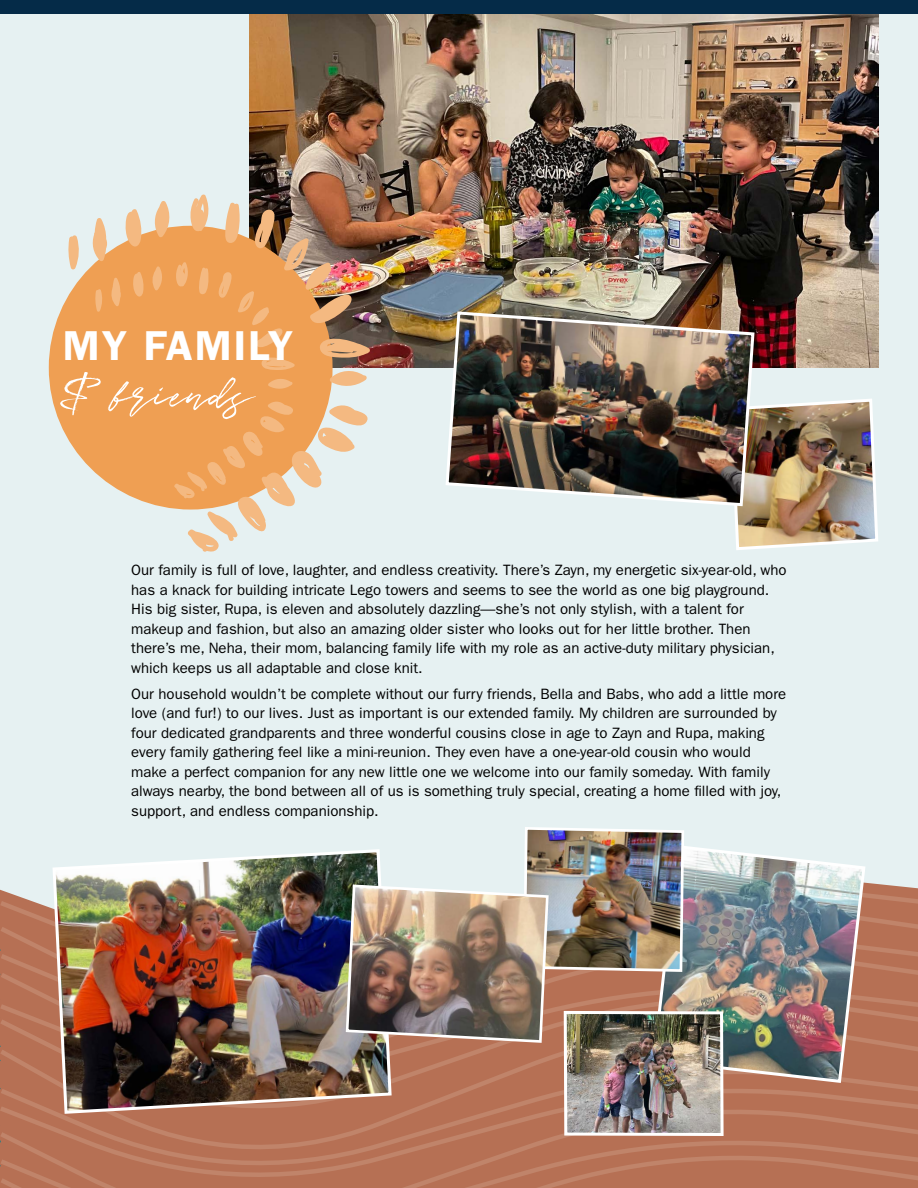
<style>
.page{position:relative;width:918px;height:1188px;background:#e6f1f2}
.page>*{position:absolute;margin:0;border:0;box-sizing:border-box;transform-origin:0 0}
.t1{font:72px "Riverside Avenue Alt";color:#fff}
.t2{font:600 42px "ITC Franklin Gothic Std";letter-spacing:.05em;color:#fff}
.t3{font:15px/19.5px "ITC Franklin Gothic Std";color:#000}
</style>
<div class="page">
<img style="left:250px;top:14px;width:629px;height:354px">
<img style="left:734px;top:399px;width:144px;height:151px">
<img style="left:444px;top:310px;width:312px;height:198px">
<div style="left:49px;top:226px;width:284px;height:284px;background:#ef9f53;border-radius:50%"></div>
<svg style="left:68px;top:235px;width:11px;height:35px"></svg>
<svg style="left:92px;top:218px;width:15px;height:44px"></svg>
<svg style="left:125px;top:209px;width:17px;height:38px"></svg>
<svg style="left:153px;top:201px;width:18px;height:36px"></svg>
<svg style="left:190px;top:194px;width:19px;height:37px"></svg>
<svg style="left:95px;top:289px;width:7px;height:23px"></svg>
<svg style="left:111px;top:278px;width:10px;height:28px"></svg>
<svg style="left:133px;top:272px;width:11px;height:25px"></svg>
<svg style="left:152px;top:266px;width:10px;height:25px"></svg>
<svg style="left:176px;top:262px;width:12px;height:25px"></svg>
<svg style="left:199px;top:267px;width:10px;height:27px"></svg>
<img style="left:218px;top:202px;width:152px;height:187px">
<svg style="left:174px;top:400px;width:194px;height:152px"></svg>
<div style="left:0;top:0;width:918px;height:14px;background:#052b48"></div>
<img style="left:0;top:827px;width:918px;height:361px">
<h2 class="t2" style="left:63px;top:320px;width:232px">MY FAMILY</h2>
<h1 class="t1" style="left:63px;top:338px;width:192px">&amp; friends</h1>
<p class="t3" style="left:131px;top:560px;width:657px">Our family is full of love, laughter, and endless creativity. There’s Zayn, my energetic six-year-old, who has a knack for building intricate Lego towers and seems to see the world as one big playground.<br>His big sister, Rupa, is eleven and absolutely dazzling—she’s not only stylish, with a talent for makeup and fashion, but also an amazing older sister who looks out for her little brother. Then there’s me, Neha, their mom, balancing family life with my role as an active-duty military physician, which keeps us all adaptable and close knit.</p>
<p class="t3" style="left:131px;top:684px;width:657px">Our household wouldn’t be complete without our furry friends, Bella and Babs, who add a little more love (and fur!) to our lives. Just as important is our extended family. My children are surrounded by four dedicated grandparents and three wonderful cousins close in age to Zayn and Rupa, making every family gathering feel like a mini-reunion. They even have a one-year-old cousin who would make a perfect companion for any new little one we welcome into our family someday. With family always nearby, the bond between all of us is something truly special, creating a home filled with joy, support, and endless companionship.</p>
</div>
